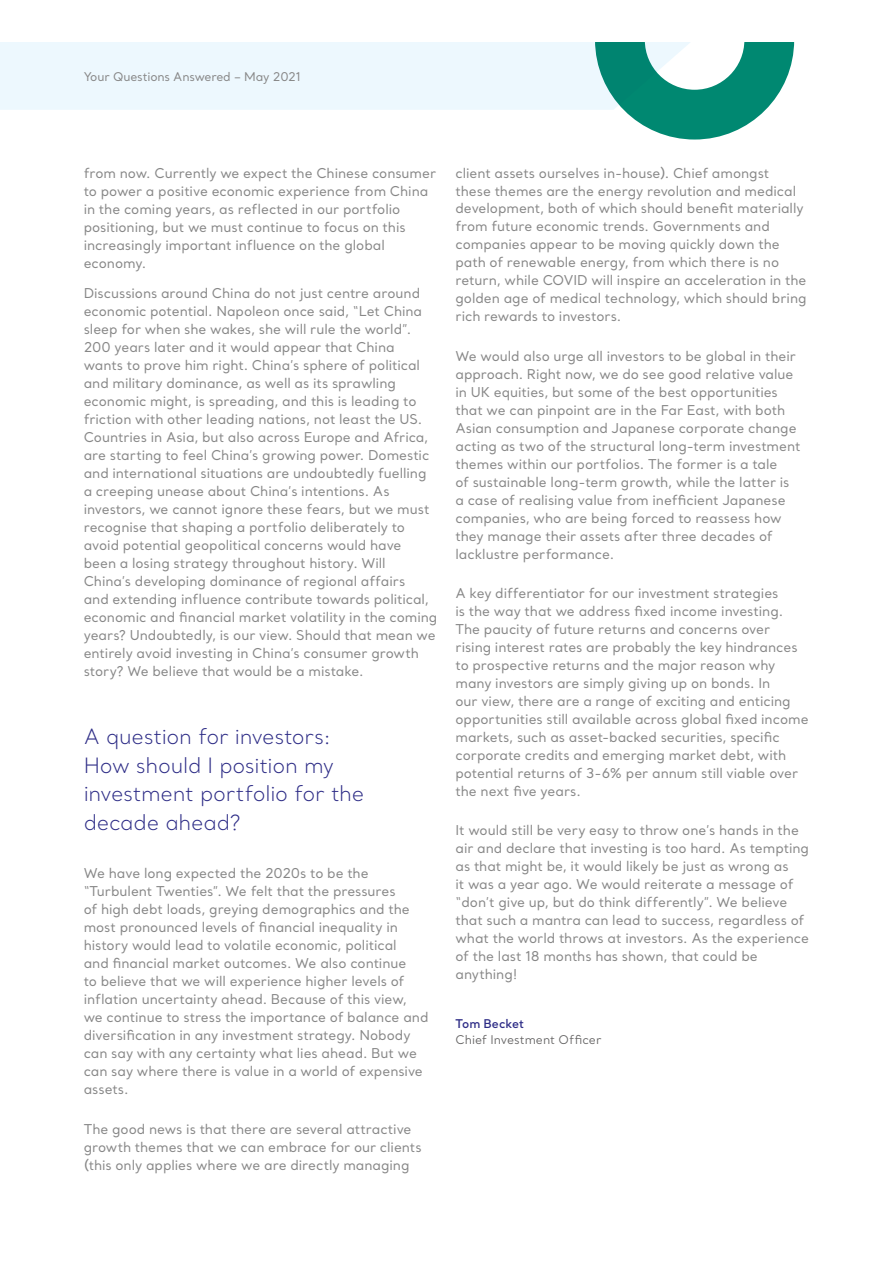
<style>
.page{position:relative;width:893px;height:1263px;background:#fff}
.page>*{position:absolute;margin:0;border:0;box-sizing:border-box;transform-origin:0 0}
.t1{font:300 21px/28.5px "Santral";letter-spacing:-.015em;color:#2d2c86}
.t2{font:13.5px/18px "Santral";letter-spacing:-.005em;color:#878787}
.t3{font:12px "Santral";letter-spacing:-.015em;color:#878787}
.t4{font:12px "Santral";color:#646363}
.t5{font:600 12px "Santral";letter-spacing:-.005em;color:#2d2c86}
</style>
<div class="page">
<div style="left:0;top:42px;width:595px;height:68px;background:#edf8fe"></div>
<svg style="left:595px;top:42px;width:199px;height:98px"></svg>
<p class="t3" style="left:84px;top:69px;width:219px">Your Questions Answered – May 2021</p>
<p class="t2" style="left:84px;top:163px;width:354px">from now. Currently we expect the Chinese consumer to power a positive economic experience from China in the coming years, as reflected in our portfolio positioning, but we must continue to focus on this increasingly important influence on the global economy.</p>
<p class="t2" style="left:84px;top:284px;width:355px">Discussions around China do not just centre around economic potential. Napoleon once said, “Let China sleep for when she wakes, she will rule the world”.<br>200 years later and it would appear that China wants to prove him right. China’s sphere of political and military dominance, as well as its sprawling economic might, is spreading, and this is leading to friction with other leading nations, not least the US.<br>Countries in Asia, but also across Europe and Africa, are starting to feel China’s growing power. Domestic and international situations are undoubtedly fuelling a creeping unease about China’s intentions. As investors, we cannot ignore these fears, but we must recognise that shaping a portfolio deliberately to avoid potential geopolitical concerns would have been a losing strategy throughout history. Will<br>China’s developing dominance of regional affairs<br>and extending influence contribute towards political, economic and financial market volatility in the coming years? Undoubtedly, is our view. Should that mean we entirely avoid investing in China’s consumer growth story? We believe that would be a mistake.</p>
<h1 class="t1" style="left:84px;top:722px;width:282px">A question for investors:<br>How should I position my investment portfolio for the decade ahead?</h1>
<p class="t2" style="left:84px;top:864px;width:346px">We have long expected the 2020s to be the “Turbulent Twenties”. We felt that the pressures<br>of high debt loads, greying demographics and the most pronounced levels of financial inequality in history would lead to volatile economic, political<br>and financial market outcomes. We also continue<br>to believe that we will experience higher levels of inflation uncertainty ahead. Because of this view, we continue to stress the importance of balance and diversification in any investment strategy. Nobody can say with any certainty what lies ahead. But we can say where there is value in a world of expensive assets.</p>
<p class="t2" style="left:84px;top:1119px;width:339px">The good news is that there are several attractive growth themes that we can embrace for our clients (this only applies where we are directly managing</p>
<p class="t2" style="left:455px;top:163px;width:353px">client assets ourselves in-house). Chief amongst these themes are the energy revolution and medical development, both of which should benefit materially from future economic trends. Governments and companies appear to be moving quickly down the path of renewable energy, from which there is no return, while COVID will inspire an acceleration in the golden age of medical technology, which should bring rich rewards to investors.</p>
<p class="t2" style="left:455px;top:347px;width:347px">We would also urge all investors to be global in their approach. Right now, we do see good relative value in UK equities, but some of the best opportunities that we can pinpoint are in the Far East, with both Asian consumption and Japanese corporate change acting as two of the structural long-term investment themes within our portfolios. The former is a tale<br>of sustainable long-term growth, while the latter is a case of realising value from inefficient Japanese companies, who are being forced to reassess how they manage their assets after three decades of lacklustre performance.</p>
<p class="t2" style="left:455px;top:584px;width:355px">A key differentiator for our investment strategies<br>is the way that we address fixed income investing.<br>The paucity of future returns and concerns over rising interest rates are probably the key hindrances to prospective returns and the major reason why many investors are simply giving up on bonds. In<br>our view, there are a range of exciting and enticing opportunities still available across global fixed income markets, such as asset-backed securities, specific corporate credits and emerging market debt, with potential returns of 3-6% per annum still viable over the next five years.</p>
<p class="t2" style="left:455px;top:821px;width:355px">It would still be very easy to throw one’s hands in the air and declare that investing is too hard. As tempting as that might be, it would likely be just as wrong as<br>it was a year ago. We would reiterate a message of “don’t give up, but do think differently”. We believe that such a mantra can lead to success, regardless of what the world throws at investors. As the experience of the last 18 months has shown, that could be anything!</p>
<p class="t5" style="left:455px;top:1015px;width:70px">Tom Becket</p>
<p class="t4" style="left:455px;top:1032px;width:148px">Chief Investment Officer</p>
</div>
